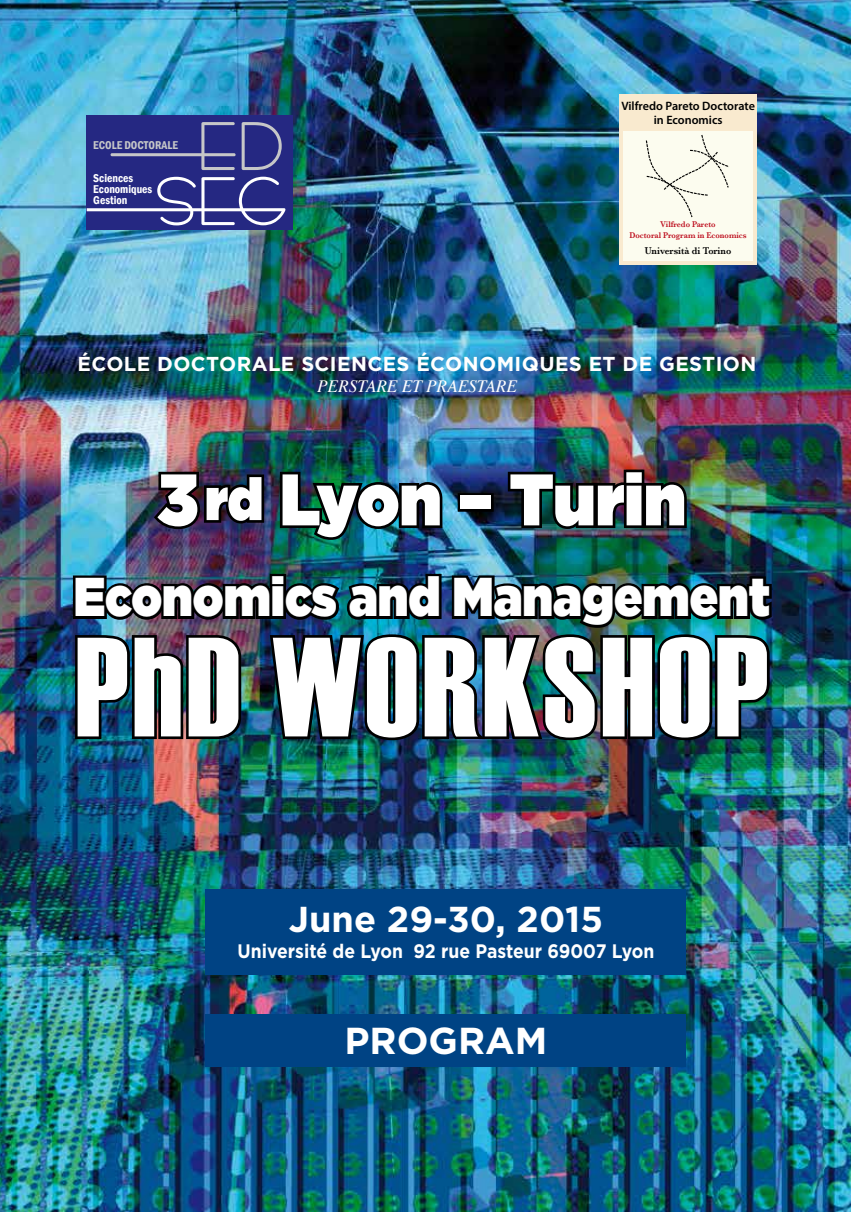
<style>
.page{position:relative;width:851px;height:1212px;background:#fff}
.page>*{position:absolute;margin:0;border:0;box-sizing:border-box;transform-origin:0 0}
.t1{font:141px "Haettenschweiler";letter-spacing:.025em;color:#fff}
.t2{font:72.75px "Gotham Ultra";color:#fff;scale:.9 1}
.t3{font:54.6px "Gotham Ultra";color:#fff;scale:.87 1}
.t4{font:700 37.5px "Gotham";color:#fff}
.t5{font:700 36px "Gotham";color:#fff}
.t6{font:700 20.1px "Gotham";letter-spacing:.02em;color:#fff}
.t7{font:700 19.5px "Gotham";letter-spacing:-.01em;color:#fff;scale:.9 1}
.t8{font:italic 17.25px "Times";color:#fff}
.t9{font:600 12.15px/14.5px "Myriad Pro";color:#000;text-align:center}
.t10{font:600 condensed 11.7px/10.9px "Franklin Gothic";color:#fff}
.t11{font:600 condensed 11.7px "Franklin Gothic";color:#c6c7c8}
.t12{font:600 10.05px "Baskerville";color:#000;scale:.92 1}
.t13{font:600 8.55px/10.2px "Baskerville";color:#bd0d1d;text-align:center;scale:.92 1}
.s1{font-size:58.8px}
</style>
<div class="page">
<img style="left:0;top:0;width:850px;height:1212px">
<div style="left:87px;top:115px;width:205px;height:115px;background:#252882"></div>
<svg style="left:110px;top:122px;width:125px;height:48px"></svg>
<svg style="left:241px;top:122px;width:41px;height:48px"></svg>
<svg style="left:87px;top:177px;width:198px;height:48px"></svg>
<img style="left:150px;top:469px;width:117px;height:63px">
<img style="left:277px;top:469px;width:168px;height:73px">
<div style="left:457px;top:493px;width:36px;height:19px;border:5px solid #000"></div>
<img style="left:505px;top:467px;width:184px;height:65px">
<img style="left:70px;top:571px;width:704px;height:172px">
<div style="left:619px;top:94px;width:137px;height:51px;background:#f9eacf"></div>
<div style="left:619px;top:131px;width:137px;height:133px;background:#f9eacf"></div>
<div style="left:623px;top:132px;width:129px;height:129px;background:#fcfcef"></div>
<svg style="left:645px;top:135px;width:84px;height:83px"></svg>
<div style="left:205px;top:889px;width:481px;height:85px;background:#004384"></div>
<div style="left:205px;top:1014px;width:481px;height:52px;background:#004384"></div>
<p class="t11" style="left:93px;top:138px;width:86px">ECOLE DOCTORALE</p>
<p class="t10" style="left:93px;top:173px;width:61px">Sciences<br>Economiques<br>Gestion</p>
<p class="t9" style="left:621px;top:98px;width:135px">Vilfredo Pareto Doctorate in Economics</p>
<p class="t13" style="left:629px;top:219px;width:129px">Vilfredo Pareto<br>Doctoral Program in Economics</p>
<p class="t12" style="left:644px;top:244px;width:96px">Università di Torino</p>
<p class="t6" style="left:78px;top:352px;width:680px">ÉCOLE DOCTORALE SCIENCES ÉCONOMIQUES ET DE GESTION</p>
<p class="t8" style="left:317px;top:371px;width:201px">PERSTARE ET PRAESTARE</p>
<h2 class="t2" style="left:157px;top:457px;width:588px">3<span class="s1">rd</span> Lyon – Turin</h2>
<h3 class="t3" style="left:74px;top:565px;width:801px">Economics and Management</h3>
<h1 class="t1" style="left:75px;top:607px;width:694px">PhD WORKSHOP</h1>
<h3 class="t5" style="left:289px;top:899px;width:316px">JUNE 29-30, 2015</h3>
<p class="t7" style="left:237px;top:939px;width:464px">UNIVERSITÉ DE LYON 92 RUE PASTEUR 69007 LYON</p>
<h3 class="t4" style="left:344px;top:1019px;width:55px">PROGRAM</h3>
</div>
